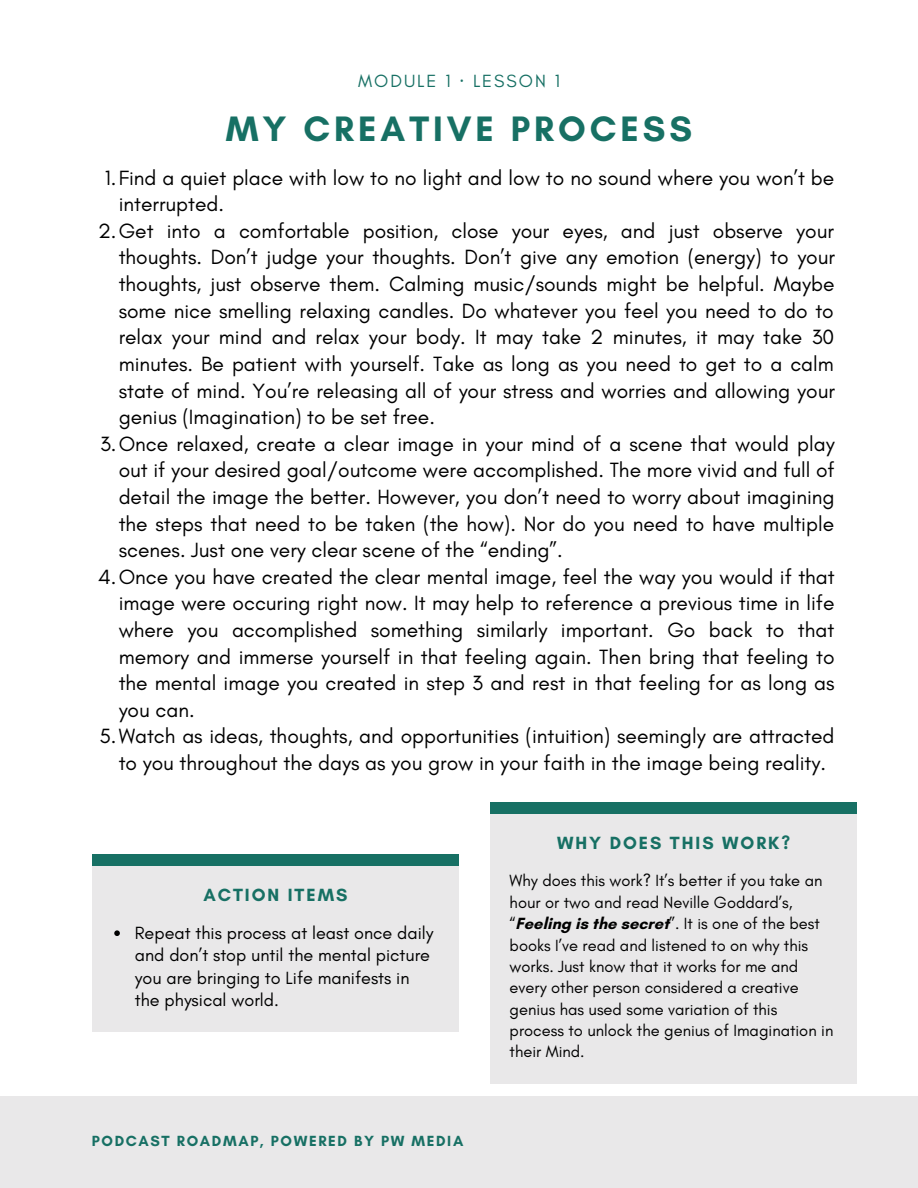
<style>
.page{position:relative;width:918px;height:1188px;background:#fff}
.page>*{position:absolute;margin:0;border:0;box-sizing:border-box;transform-origin:0 0}
.t1{font:700 36px "Glacial Indifference";letter-spacing:.11em;color:#177064}
.t2{font:21px "Glacial Indifference";color:#000}
.t3{font:18px/22.4px "Glacial Indifference";color:#000}
.t4{font:700 18px "Glacial Indifference";letter-spacing:.11em;color:#177064}
.t5{font:18px "Glacial Indifference";letter-spacing:.11em;color:#177064}
.t6{font:16.5px/21.3px "Glacial Indifference";color:#000}
.t7{font:700 15px "Glacial Indifference";letter-spacing:.11em;color:#177064}
.s1{font-family:"Noto Sans"}
.s2{font-weight:700}
</style>
<div class="page">
<div style="left:0;top:1096px;width:918px;height:92px;background:#e9e8e9"></div>
<div style="left:92px;top:854px;width:367px;height:178px;background:#e9e8e9"></div>
<svg style="left:114px;top:930px;width:6px;height:6px"></svg>
<div style="left:92px;top:854px;width:367px;height:11px;background:#177064"></div>
<div style="left:490px;top:803px;width:367px;height:281px;background:#e9e8e9"></div>
<div style="left:490px;top:803px;width:367px;height:11px;background:#177064"></div>
<p class="t5" style="left:358px;top:70px;width:203px">MODULE 1 <span class="s1">·</span> LESSON 1</p>
<h1 class="t1" style="left:226px;top:107px;width:468px">MY CREATIVE PROCESS</h1>
<p class="t2" style="left:105px;top:165px;width:731px">1.Find a quiet place with low to no light and low to no sound where you won’t be</p>
<p class="t2" style="left:119px;top:191px;width:107px">interrupted.</p>
<p class="t2" style="left:98px;top:218px;width:737px">2.Get into a comfortable position, close your eyes, and just observe your</p>
<p class="t2" style="left:119px;top:244px;width:718px">thoughts. Don’t judge your thoughts. Don’t give any emotion (energy) to your</p>
<p class="t2" style="left:119px;top:271px;width:717px">thoughts, just observe them. Calming music/sounds might be helpful. Maybe</p>
<p class="t2" style="left:119px;top:298px;width:717px">some nice smelling relaxing candles. Do whatever you feel you need to do to</p>
<p class="t2" style="left:119px;top:324px;width:717px">relax your mind and relax your body. It may take 2 minutes, it may take 30</p>
<p class="t2" style="left:119px;top:351px;width:717px">minutes. Be patient with yourself. Take as long as you need to get to a calm</p>
<p class="t2" style="left:119px;top:378px;width:718px">state of mind. You’re releasing all of your stress and worries and allowing your</p>
<p class="t2" style="left:119px;top:404px;width:318px">genius (Imagination) to be set free.</p>
<p class="t2" style="left:100px;top:431px;width:736px">3.Once relaxed, create a clear image in your mind of a scene that would play</p>
<p class="t2" style="left:119px;top:457px;width:718px">out if your desired goal/outcome were accomplished. The more vivid and full of</p>
<p class="t2" style="left:119px;top:484px;width:717px">detail the image the better. However, you don’t need to worry about imagining</p>
<p class="t2" style="left:119px;top:511px;width:717px">the steps that need to be taken (the how). Nor do you need to have multiple</p>
<p class="t2" style="left:119px;top:537px;width:446px">scenes. Just one very clear scene of the “ending”.</p>
<p class="t2" style="left:98px;top:564px;width:738px">4.Once you have created the clear mental image, feel the way you would if that</p>
<p class="t2" style="left:119px;top:590px;width:717px">image were occuring right now. It may help to reference a previous time in life</p>
<p class="t2" style="left:119px;top:617px;width:717px">where you accomplished something similarly important. Go back to that</p>
<p class="t2" style="left:119px;top:644px;width:718px">memory and immerse yourself in that feeling again. Then bring that feeling to</p>
<p class="t2" style="left:119px;top:670px;width:717px">the mental image you created in step 3 and rest in that feeling for as long as</p>
<p class="t2" style="left:119px;top:697px;width:78px">you can.</p>
<p class="t2" style="left:99px;top:724px;width:737px">5.Watch as ideas, thoughts, and opportunities (intuition) seemingly are attracted</p>
<p class="t2" style="left:119px;top:750px;width:709px">to you throughout the days as you grow in your faith in the image being reality.</p>
<p class="t4" style="left:203px;top:884px;width:146px">ACTION ITEMS</p>
<p class="t3" style="left:135px;top:921px;width:300px">Repeat this process at least once daily and don’t stop until the mental picture you are bringing to Life manifests in the physical world.</p>
<p class="t7" style="left:92px;top:1132px;width:373px">PODCAST ROADMAP, POWERED BY PW MEDIA</p>
<p class="t4" style="left:557px;top:832px;width:235px">WHY DOES THIS WORK?</p>
<p class="t6" style="left:510px;top:870px;width:325px">Why does this work? It’s better if you take an hour or two and read Neville Goddard’s, “<span class="s2">Feeling is the secret</span>”. It is one of the best books I’ve read and listened to on why this works. Just know that it works for me and every other person considered a creative genius has used some variation of this process to unlock the genius of Imagination in their Mind.</p>
</div>
